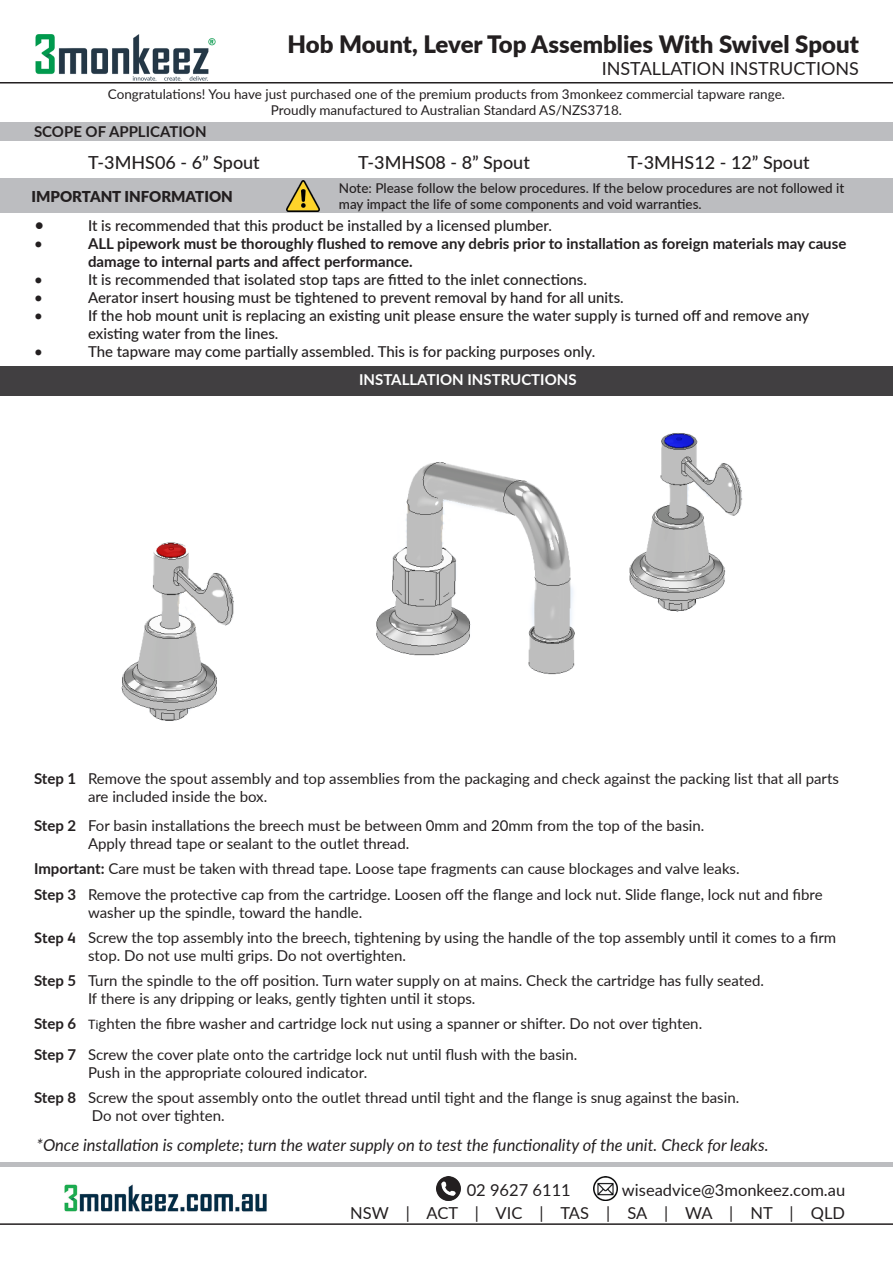
<style>
.page{position:relative;width:893px;height:1263px;background:#fff}
.page>*{position:absolute;margin:0;border:0;box-sizing:border-box;transform-origin:0 0}
.t1{font:900 24px "Lato";color:#231f20}
.t2{font:500 18px "Lato";color:#231f20}
.t3{font:18px "Lato";color:#231f20}
.t4{font:italic 16.5px "Lato";color:#231f20}
.t5{font:16.5px "Lato";color:#231f20}
.t6{font:15px/18px "Lato";color:#231f20}
.t7{font:500 15px/18px "Lato";color:#231f20}
.t8{font:700 15px/18px "Lato";color:#231f20}
.t9{font:700 15px "Lato";color:#fff}
.t10{font:900 15px "Lato";color:#231f20}
.t11{font:13.5px "Lato";color:#231f20}
.t12{font:500 13.5px/16.2px "Lato";color:#231f20}
.s1{font-weight:700}
.s2{font-family:"FS Albert";font-weight:700}
.s3{font-family:"FS Albert";font-size:13.5px}
</style>
<div class="page">
<div style="left:0;top:366px;width:893px;height:30px;background:#413f41"></div>
<div style="left:0;top:122px;width:893px;height:18px;background:#bcbdc0"></div>
<div style="left:0;top:179px;width:893px;height:34px;background:#bcbdc0"></div>
<img style="left:35px;top:34px;width:181px;height:47px">
<hr style="left:0;top:82px;width:893px;height:2px;background:#231f20">
<img style="left:287px;top:181px;width:33px;height:30px">
<div style="left:0;top:1162px;width:893px;height:5px;background:#bcbdc0"></div>
<img style="left:437px;top:1177px;width:24px;height:24px">
<img style="left:594px;top:1177px;width:24px;height:24px">
<img style="left:64px;top:1184px;width:203px;height:28px">
<hr style="left:0;top:1223px;width:893px;height:2px;background:#231f20">
<img style="left:121px;top:433px;width:622px;height:288px">
<p class="t1" style="left:287px;top:27px;width:573px">Hob Mount, Lever Top Assemblies With Swivel Spout</p>
<p class="t3" style="left:602px;top:56px;width:259px">INSTALLATION INSTRUCTIONS</p>
<p class="t11" style="left:108px;top:84px;width:679px">Congratulations! You have just purchased one of the premium products from 3monkeez commercial tapware range.</p>
<p class="t11" style="left:271px;top:100px;width:353px">Proudly manufactured to Australian Standard AS/NZS3718.</p>
<p class="t8" style="left:34px;top:122px;width:174px">SCOPE OF APPLICATION</p>
<p class="t2" style="left:88px;top:149px;width:173px">T-3MHS06 - 6” Spout</p>
<p class="t2" style="left:358px;top:149px;width:173px">T-3MHS08 - 8” Spout</p>
<p class="t2" style="left:627px;top:149px;width:184px">T-3MHS12 - 12” Spout</p>
<p class="t10" style="left:31px;top:185px;width:203px">IMPORTANT INFORMATION</p>
<p class="t12" style="left:339px;top:180px;width:507px">Note: Please follow the below procedures. If the below procedures are not followed it may impact the life of some components and void warranties.</p>
<p class="t3" style="left:34px;top:212px;width:12px">•</p>
<p class="t7" style="left:88px;top:216px;width:465px">It is recommended that this product be installed by a licensed plumber.</p>
<p class="t7" style="left:34px;top:234px;width:10px">•</p>
<p class="t8" style="left:88px;top:234px;width:760px">ALL pipework must be thoroughly flushed to remove any debris prior to installation as foreign materials may cause damage to internal parts and affect performance.</p>
<p class="t7" style="left:34px;top:270px;width:10px">•</p>
<p class="t7" style="left:88px;top:270px;width:500px">It is recommended that isolated stop taps are fitted to the inlet connections.</p>
<p class="t7" style="left:34px;top:288px;width:10px">•</p>
<p class="t7" style="left:88px;top:288px;width:537px">Aerator insert housing must be tightened to prevent removal by hand for all units.</p>
<p class="t7" style="left:34px;top:306px;width:10px">•</p>
<p class="t7" style="left:88px;top:306px;width:723px">If the hob mount unit is replacing an existing unit please ensure the water supply is turned off and remove any existing water from the lines.</p>
<p class="t7" style="left:34px;top:342px;width:10px">•</p>
<p class="t7" style="left:88px;top:342px;width:509px">The tapware may come partially assembled. This is for packing purposes only.</p>
<p class="t9" style="left:359px;top:369px;width:219px">INSTALLATION INSTRUCTIONS</p>
<p class="t6" style="left:88px;top:769px;width:752px;text-indent:-54px"><span class="s1">Step 1</span> Remove the spout assembly and top assemblies from the packaging and check against the packing list that all parts are included inside the box.</p>
<p class="t6" style="left:88px;top:816px;width:618px;text-indent:-54px"><span class="s1">Step 2</span> For basin installations the breech must be between 0mm and 20mm from the top of the basin.<br>Apply thread tape or sealant to the outlet thread.</p>
<p class="t6" style="left:34px;top:859px;width:707px"><span class="s1">Important:</span> Care must be taken with thread tape. Loose tape fragments can cause blockages and valve leaks.</p>
<p class="t6" style="left:88px;top:884px;width:736px;text-indent:-54px"><span class="s1">Step 3</span> Remove the protective cap from the cartridge. Loosen off the flange and lock nut. Slide flange, lock nut and fibre washer up the spindle, toward the handle.</p>
<p class="t6" style="left:88px;top:928px;width:750px;text-indent:-54px"><span class="s2">Step 4</span> Screw the top assembly into the breech, tightening by using the handle of the top assembly until it comes to a firm stop. Do not use multi grips. Do not overtighten.</p>
<p class="t6" style="left:34px;top:971px;width:732px"><span class="s1">Step 5</span> Turn the spindle to the off position. Turn water supply on at mains. Check the cartridge has fully seated.</p>
<p class="t6" style="left:88px;top:989px;width:389px">If there is any dripping or leaks, gently tighten until it stops.</p>
<p class="t6" style="left:34px;top:1014px;width:670px"><span class="s1">Step 6</span> <span class="s3">Ti</span>ghten the fibre washer and cartridge lock nut using a spanner or shifter. Do not over tighten.</p>
<p class="t6" style="left:34px;top:1045px;width:545px"><span class="s1">Step 7</span> Screw the cover plate onto the cartridge lock nut until flush with the basin.</p>
<p class="t6" style="left:88px;top:1063px;width:281px">Push in the appropriate coloured indicator.</p>
<p class="t6" style="left:34px;top:1088px;width:707px"><span class="s1">Step 8</span> Screw the spout assembly onto the outlet thread until tight and the flange is snug against the basin.</p>
<p class="t6" style="left:92px;top:1106px;width:134px">Do not over tighten.</p>
<p class="t4" style="left:37px;top:1133px;width:733px">*Once installation is complete; turn the water supply on to test the functionality of the unit. Check for leaks.</p>
<p class="t5" style="left:467px;top:1178px;width:106px">02 9627 6111</p>
<p class="t5" style="left:622px;top:1178px;width:225px">wiseadvice@3monkeez.com.au</p>
<p class="t5" style="left:350px;top:1201px;width:496px">NSW | ACT | VIC | TAS | SA | WA | NT | QLD</p>
</div>
